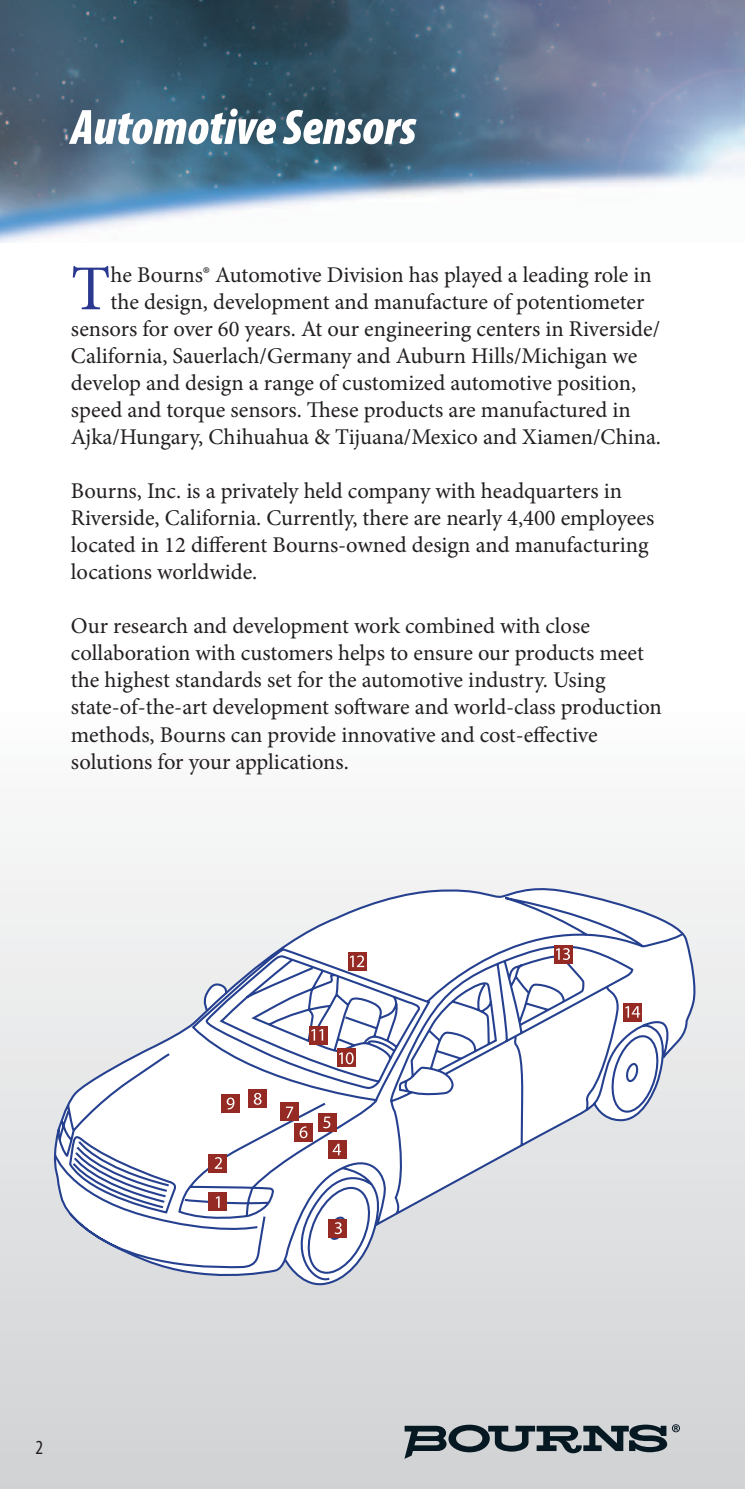
<style>
.page{position:relative;width:745px;height:1489px;background:#fff}
.page>*{position:absolute;margin:0;border:0;box-sizing:border-box;transform-origin:0 0}
.t1{font:64px "Minion Pro";color:#2a3890}
.t2{font:italic 900 condensed 50px "Myriad Pro";color:#fff}
.t3{font:22.5px/27px "Minion Pro";letter-spacing:-.005em;color:#231f20}
.t4{font:condensed 20px "Myriad Pro";color:#231f20}
</style>
<div class="page">
<div style="left:0;top:373px;width:744px;height:1115px;background:linear-gradient(to bottom,#fff,#d3d5d6)"></div>
<img style="left:0;top:0;width:745px;height:243px">
<svg style="left:404px;top:1423px;width:275px;height:35px;background:#7d868b"></svg>
<svg style="left:54px;top:888px;width:641px;height:397px"></svg>
<div style="left:208px;top:1192px;width:19px;height:19px;background:#942a23"></div>
<div style="left:208px;top:1153px;width:19px;height:19px;background:#942a23"></div>
<div style="left:328px;top:1219px;width:19px;height:18px;background:#942a23"></div>
<div style="left:328px;top:1140px;width:19px;height:19px;background:#942a23"></div>
<div style="left:318px;top:1113px;width:19px;height:18px;background:#942a23"></div>
<div style="left:294px;top:1122px;width:19px;height:19px;background:#942a23"></div>
<div style="left:280px;top:1102px;width:18px;height:18px;background:#942a23"></div>
<div style="left:248px;top:1089px;width:19px;height:18px;background:#942a23"></div>
<div style="left:221px;top:1094px;width:18px;height:19px;background:#942a23"></div>
<div style="left:337px;top:1048px;width:18px;height:19px;background:#942a23"></div>
<div style="left:309px;top:1025px;width:19px;height:19px;background:#942a23"></div>
<div style="left:348px;top:952px;width:18px;height:18px;background:#942a23"></div>
<div style="left:553px;top:944px;width:19px;height:19px;background:#942a23"></div>
<div style="left:622px;top:1002px;width:19px;height:19px;background:#942a23"></div>
<svg style="left:215px;top:1196px;width:4px;height:11px"></svg>
<svg style="left:214px;top:1157px;width:8px;height:11px"></svg>
<svg style="left:334px;top:1222px;width:7px;height:11px"></svg>
<svg style="left:332px;top:1143px;width:9px;height:12px"></svg>
<svg style="left:323px;top:1116px;width:7px;height:12px"></svg>
<svg style="left:299px;top:1126px;width:8px;height:12px"></svg>
<svg style="left:286px;top:1106px;width:7px;height:12px"></svg>
<svg style="left:253px;top:1092px;width:8px;height:12px"></svg>
<svg style="left:226px;top:1097px;width:8px;height:12px"></svg>
<svg style="left:339px;top:1052px;width:14px;height:12px"></svg>
<svg style="left:311px;top:1029px;width:12px;height:11px"></svg>
<svg style="left:350px;top:955px;width:14px;height:12px"></svg>
<svg style="left:556px;top:948px;width:13px;height:11px"></svg>
<svg style="left:625px;top:1006px;width:14px;height:11px"></svg>
<h2 class="t2" style="left:71px;top:95px;width:347px">Automotive Sensors</h2>
<h1 class="t1" style="left:71px;top:246px;width:41px">T</h1>
<p class="t3" style="left:110px;top:262px;width:542px">he Bourns® Automotive Division has played a leading role in</p>
<p class="t3" style="left:110px;top:289px;width:535px">the design, development and manufacture of potentiometer</p>
<p class="t3" style="left:71px;top:316px;width:590px">sensors for over 60 years. At our engineering centers in Riverside/</p>
<p class="t3" style="left:71px;top:343px;width:567px">California, Sauerlach/Germany and Auburn Hills/Michigan we</p>
<p class="t3" style="left:71px;top:370px;width:566px">develop and design a range of customized automotive position,</p>
<p class="t3" style="left:71px;top:397px;width:561px">speed and torque sensors. These products are manufactured in</p>
<p class="t3" style="left:71px;top:424px;width:591px">Ajka/Hungary, Chihuahua &amp; Tijuana/Mexico and Xiamen/China.</p>
<p class="t3" style="left:71px;top:478px;width:584px">Bourns, Inc. is a privately held company with headquarters in Riverside, California. Currently, there are nearly 4,400 employees located in 12 different Bourns-owned design and manufacturing locations worldwide.</p>
<p class="t3" style="left:71px;top:613px;width:592px">Our research and development work combined with close collaboration with customers helps to ensure our products meet the highest standards set for the automotive industry. Using state-of-the-art development software and world-class production methods, Bourns can provide innovative and cost-effective solutions for your applications.</p>
<p class="t4" style="left:35px;top:1434px;width:9px">2</p>
</div>
